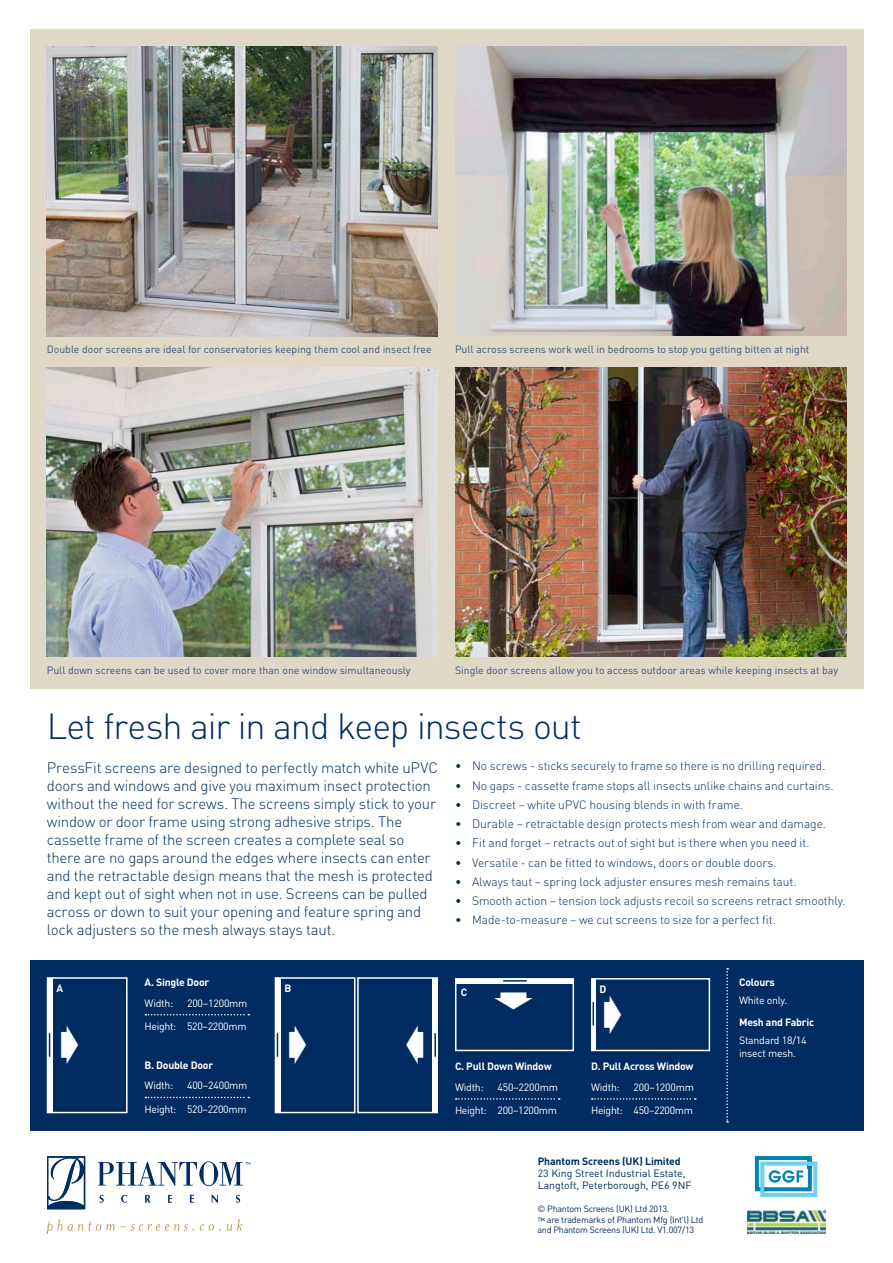
<style>
.page{position:relative;width:893px;height:1263px;background:#fff}
.page>*{position:absolute;margin:0;border:0;box-sizing:border-box;transform-origin:0 0}
._10_Intro_copy{font:300 36px "DIN";letter-spacing:-.03em;color:#002c62}
._10_Intro_copy-2{font:300 15px/18px "DIN";letter-spacing:-.015em;color:#002c62}
._11_Sub-head{font:300 12px "DIN";letter-spacing:-.005em;color:#002c62}
.Body_Copy{font:10.5px "DIN";color:#375586}
._08_Table_copy_outsi{font:10.5px/13.5px "DIN";letter-spacing:-.02em;color:#fff}
._08_Table_copy_outsi-2{font:700 10.5px "DIN";letter-spacing:-.02em;color:#fff}
._15_Address{font:10.5px "DIN";color:#002c62}
._14_Phone_and_web_ad{font:700 10.5px "DIN";letter-spacing:-.01em;color:#002c62}
._09_Disclaimer{font:9px/10.5px "DIN";letter-spacing:-.03em;color:#002c62}
</style>
<div class="page">
<div style="left:30px;top:961px;width:833px;height:170px;background:#002c62"></div>
<div style="left:30px;top:30px;width:833px;height:659px;background:#ded8c4"></div>
<img style="left:47px;top:368px;width:391px;height:289px">
<img style="left:455px;top:368px;width:391px;height:289px">
<img style="left:47px;top:47px;width:391px;height:289px">
<img style="left:455px;top:47px;width:391px;height:289px">
<svg style="left:46px;top:1219px;width:69px;height:14px"></svg>
<svg style="left:121px;top:1224px;width:73px;height:7px"></svg>
<svg style="left:200px;top:1224px;width:21px;height:7px"></svg>
<svg style="left:227px;top:1219px;width:16px;height:12px"></svg>
<svg style="left:99px;top:1195px;width:5px;height:8px"></svg>
<svg style="left:121px;top:1195px;width:6px;height:8px"></svg>
<svg style="left:145px;top:1195px;width:5px;height:8px"></svg>
<svg style="left:168px;top:1195px;width:4px;height:8px"></svg>
<svg style="left:190px;top:1195px;width:4px;height:8px"></svg>
<svg style="left:212px;top:1195px;width:6px;height:8px"></svg>
<svg style="left:236px;top:1195px;width:4px;height:8px"></svg>
<svg style="left:47px;top:1156px;width:38px;height:53px"></svg>
<svg style="left:98px;top:1161px;width:152px;height:25px"></svg>
<img style="left:747px;top:1211px;width:78px;height:22px">
<div style="left:47px;top:977px;width:81px;height:136px;border:2px solid #fff"></div>
<hr style="left:48px;top:978px;width:4px;height:134px;background:#fff">
<svg style="left:49px;top:1034px;width:1px;height:22px"></svg>
<div style="left:455px;top:978px;width:119px;height:73px;border:2px solid #fff"></div>
<div style="left:591px;top:978px;width:119px;height:73px;border:2px solid #fff"></div>
<hr style="left:456px;top:979px;width:118px;height:4px;background:#fff">
<svg style="left:504px;top:980px;width:22px;height:1px"></svg>
<svg style="left:591px;top:979px;width:4px;height:71px"></svg>
<svg style="left:593px;top:1002px;width:1px;height:23px"></svg>
<div style="left:275px;top:977px;width:80px;height:136px;border:2px solid #fff"></div>
<hr style="left:276px;top:978px;width:4px;height:134px;background:#fff">
<svg style="left:277px;top:1034px;width:1px;height:22px"></svg>
<div style="left:357px;top:977px;width:81px;height:136px;border:2px solid #fff"></div>
<hr style="left:433px;top:978px;width:4px;height:134px;background:#fff">
<hr style="left:434px;top:1034px;width:2px;height:22px;background:#002c62">
<svg style="left:145px;top:1014px;width:104px;height:1px"></svg>
<svg style="left:145px;top:1097px;width:104px;height:1px"></svg>
<svg style="left:456px;top:1098px;width:104px;height:2px"></svg>
<svg style="left:592px;top:1098px;width:104px;height:2px"></svg>
<svg style="left:726px;top:968px;width:2px;height:155px"></svg>
<svg style="left:755px;top:1156px;width:62px;height:41px"></svg>
<p class="Body_Copy" style="left:47px;top:342px;width:386px">Double door screens are ideal for conservatories keeping them cool and insect free</p>
<p class="Body_Copy" style="left:455px;top:342px;width:356px">Pull across screens work well in bedrooms to stop you getting bitten at night</p>
<p class="Body_Copy" style="left:455px;top:663px;width:385px">Single door screens allow you to access outdoor areas while keeping insects at bay</p>
<p class="_10_Intro_copy" style="left:47px;top:704px;width:536px">Let fresh air in and keep insects out</p>
<p class="_10_Intro_copy-2" style="left:47px;top:758px;width:393px">PressFit screens are designed to perfectly match white uPVC doors and windows and give you maximum insect protection without the need for screws. The screens simply stick to your window or door frame using strong adhesive strips. The cassette frame of the screen creates a complete seal so there are no gaps around the edges where insects can enter and the retractable design means that the mesh is protected and kept out of sight when not in use. Screens can be pulled across or down to suit your opening and feature spring and lock adjusters so the mesh always stays taut.</p>
<p class="_11_Sub-head" style="left:455px;top:759px;width:372px">• No screws - sticks securely to frame so there is no drilling required.</p>
<p class="Body_Copy" style="left:47px;top:664px;width:365px">Pull down screens can be used to cover more than one window simultaneously</p>
<p class="_11_Sub-head" style="left:455px;top:778px;width:380px">• No gaps - cassette frame stops all insects unlike chains and curtains.</p>
<p class="_11_Sub-head" style="left:455px;top:797px;width:290px">• Discreet – white uPVC housing blends in with frame.</p>
<p class="_11_Sub-head" style="left:455px;top:816px;width:373px">• Durable – retractable design protects mesh from wear and damage.</p>
<p class="_11_Sub-head" style="left:455px;top:836px;width:356px">• Fit and forget – retracts out of sight but is there when you need it.</p>
<p class="_11_Sub-head" style="left:455px;top:855px;width:323px">• Versatile - can be fitted to windows, doors or double doors.</p>
<p class="_11_Sub-head" style="left:455px;top:874px;width:343px">• Always taut – spring lock adjuster ensures mesh remains taut.</p>
<p class="_11_Sub-head" style="left:455px;top:893px;width:392px">• Smooth action – tension lock adjusts recoil so screens retract smoothly.</p>
<p class="_11_Sub-head" style="left:455px;top:913px;width:322px">• Made-to-measure – we cut screens to size for a perfect fit.</p>
<p class="_08_Table_copy_outsi-2" style="left:145px;top:975px;width:66px">A. Single Door</p>
<p class="_08_Table_copy_outsi" style="left:145px;top:996px;width:30px">Width:</p>
<p class="_08_Table_copy_outsi" style="left:187px;top:996px;width:62px">200–1200mm</p>
<p class="_08_Table_copy_outsi" style="left:145px;top:1019px;width:103px">Height: 520–2200mm</p>
<p class="_08_Table_copy_outsi-2" style="left:145px;top:1058px;width:70px">B. Double Door</p>
<p class="_08_Table_copy_outsi" style="left:145px;top:1079px;width:30px">Width:</p>
<p class="_08_Table_copy_outsi" style="left:187px;top:1079px;width:62px">400–2400mm</p>
<p class="_08_Table_copy_outsi" style="left:145px;top:1102px;width:103px">Height: 520–2200mm</p>
<p class="_08_Table_copy_outsi-2" style="left:56px;top:981px;width:8px">A</p>
<p class="_08_Table_copy_outsi-2" style="left:284px;top:981px;width:8px">B</p>
<p class="_08_Table_copy_outsi-2" style="left:461px;top:985px;width:8px">C</p>
<p class="_08_Table_copy_outsi-2" style="left:600px;top:982px;width:8px">D</p>
<p class="_08_Table_copy_outsi-2" style="left:455px;top:1059px;width:98px">C. Pull Down Window</p>
<p class="_08_Table_copy_outsi" style="left:455px;top:1080px;width:30px">Width:</p>
<p class="_08_Table_copy_outsi" style="left:497px;top:1080px;width:62px">450–2200mm</p>
<p class="_08_Table_copy_outsi" style="left:455px;top:1104px;width:103px">Height: 200–1200mm</p>
<p class="_08_Table_copy_outsi-2" style="left:591px;top:1059px;width:104px">D. Pull Across Window</p>
<p class="_08_Table_copy_outsi" style="left:591px;top:1080px;width:30px">Width:</p>
<p class="_08_Table_copy_outsi" style="left:634px;top:1080px;width:62px">200–1200mm</p>
<p class="_08_Table_copy_outsi" style="left:591px;top:1104px;width:103px">Height: 450–2200mm</p>
<p class="_14_Phone_and_web_ad" style="left:538px;top:1154px;width:145px">Phantom Screens (UK) Limited</p>
<p class="_15_Address" style="left:538px;top:1166px;width:149px">23 King Street Industrial Estate,</p>
<p class="_15_Address" style="left:538px;top:1178px;width:155px">Langtoft, Peterborough, PE6 9NF</p>
<p class="_09_Disclaimer" style="left:537px;top:1203px;width:133px">© Phantom Screens (UK) Ltd 2013.</p>
<p class="_09_Disclaimer" style="left:537px;top:1214px;width:168px">™ are trademarks of Phantom Mfg (Int'l) Ltd and Phantom Screens (UK) Ltd. V1.007/13</p>
<p class="_08_Table_copy_outsi-2" style="left:739px;top:976px;width:37px">Colours</p>
<p class="_08_Table_copy_outsi" style="left:739px;top:993px;width:50px">White only.</p>
<p class="_08_Table_copy_outsi-2" style="left:739px;top:1015px;width:76px">Mesh and Fabric</p>
<p class="_08_Table_copy_outsi" style="left:739px;top:1033px;width:69px">Standard 18/14 insect mesh.</p>
</div>
